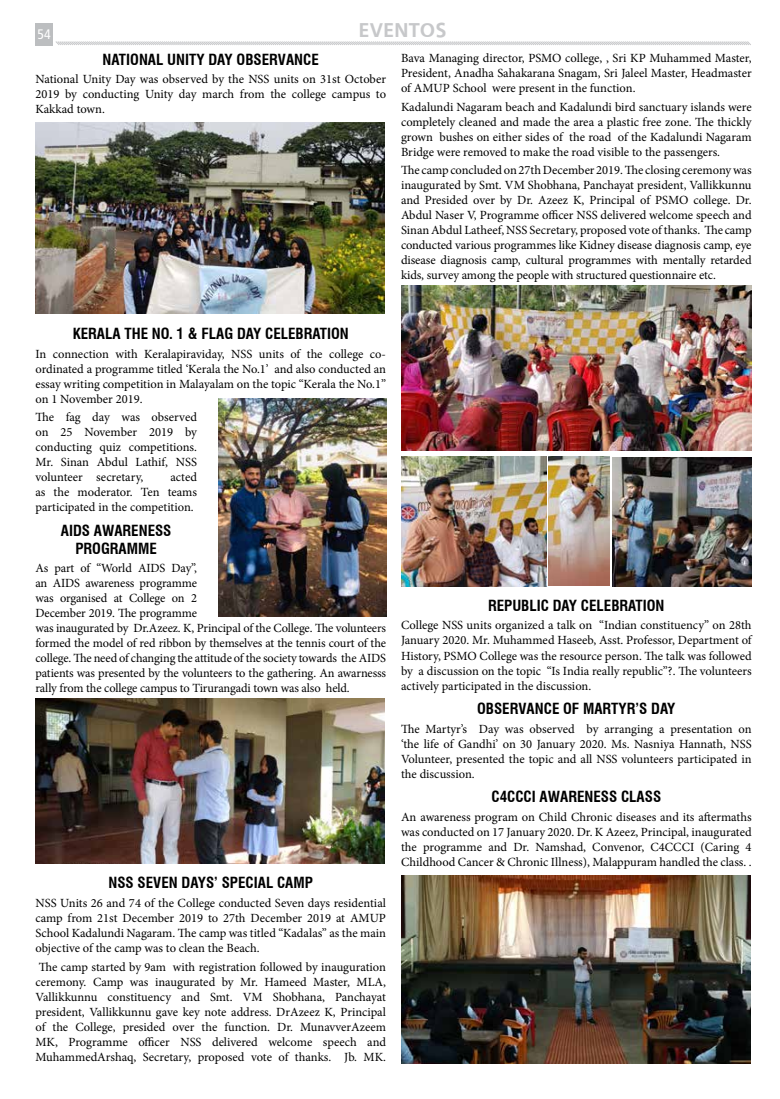
<style>
.page{position:relative;width:780px;height:1099px;background:#fff}
.page>*{position:absolute;margin:0;border:0;box-sizing:border-box;transform-origin:0 0}
.t1{font:700 20.62px "Frutiger";color:#c7c8ca}
.t2{font:700 condensed 15px/17.5px "Swiss 721 BT";color:#000;text-align:center}
.t3{font:condensed 13.75px "Frutiger LT Std";color:#fff}
.t4{font:12.5px/15px "Minion Pro";letter-spacing:-.005em;color:#000;text-align:justify}
</style>
<div class="page">
<svg style="left:55px;top:41px;width:696px;height:4px;background:#dcddde"></svg>
<div style="left:35px;top:23px;width:18px;height:22px;background:#bcbec0"></div>
<img style="left:35px;top:123px;width:349px;height:190px">
<img style="left:35px;top:698px;width:349px;height:165px">
<img style="left:218px;top:399px;width:168px;height:218px">
<img style="left:401px;top:285px;width:350px;height:165px">
<img style="left:549px;top:456px;width:60px;height:129px">
<img style="left:401px;top:456px;width:145px;height:130px">
<img style="left:612px;top:458px;width:139px;height:128px">
<img style="left:401px;top:875px;width:349px;height:188px">
<p class="t3" style="left:37px;top:27px;width:15px">54</p>
<h1 class="t1" style="left:358px;top:18px;width:89px">EVENTOS</h1>
<p class="t2" style="left:103px;top:50px;width:218px">NATIONAL UNITY DAY OBSERVANCE</p>
<p class="t4" style="left:35px;top:72px;width:352px">National Unity Day was observed by the NSS units on 31st October 2019 by conducting Unity day march from the college campus to Kakkad town.</p>
<p class="t4" style="left:401px;top:51px;width:352px">Bava Managing director, PSMO college, , Sri KP Muhammed Master, President, Anadha Sahakarana Snagam, Sri Jaleel Master, Headmaster of AMUP School were present in the function.</p>
<p class="t4" style="left:401px;top:99px;width:352px">Kadalundi Nagaram beach and Kadalundi bird sanctuary islands were completely cleaned and made the area a plastic free zone. The thickly grown bushes on either sides of the road of the Kadalundi Nagaram Bridge were removed to make the road visible to the passengers.</p>
<p class="t4" style="left:401px;top:163px;width:352px">The camp concluded on 27th December 2019. The closing ceremony was inaugurated by Smt. VM Shobhana, Panchayat president, Vallikkunnu and Presided over by Dr. Azeez K, Principal of PSMO college. Dr.<br>Abdul Naser V, Programme officer NSS delivered welcome speech and Sinan Abdul Latheef, NSS Secretary, proposed vote of thanks. The camp conducted various programmes like Kidney disease diagnosis camp, eye disease diagnosis camp, cultural programmes with mentally retarded kids, survey among the people with structured questionnaire etc.</p>
<p class="t2" style="left:73px;top:325px;width:277px">KERALA THE NO. 1 &amp; FLAG DAY CELEBRATION</p>
<p class="t4" style="left:35px;top:346px;width:352px">In connection with Keralapiraviday, NSS units of the college co&shy;ordinated a programme titled ‘Kerala the No.1’ and also conducted an essay writing competition in Malayalam on the topic “Kerala the No.1” on 1 November 2019.</p>
<p class="t4" style="left:35px;top:410px;width:163px">The fag day was observed on 25 November 2019 by conducting quiz competitions.<br>Mr. Sinan Abdul Lathif, NSS volunteer secretary,</p>
<p class="t4" style="left:35px;top:470px;width:163px;text-indent:135px">acted as the moderator. Ten teams participated in the competition.</p>
<p class="t2" style="left:61px;top:522px;width:112px">AIDS AWARENESS<br>PROGRAMME</p>
<p class="t4" style="left:35px;top:560px;width:352px;text-align:left">As part of “World AIDS Day”,<br>an AIDS awareness programme<br>was organised at College on 2<br>December 2019. The programme<br>was inaugurated by Dr.Azeez. K, Principal of the College. The volunteers formed the model of red ribbon by themselves at the tennis court of the college. The need of changing the attitude of the society towards the AIDS patients was presented by the volunteers to the gathering. An awarnesss rally from the college campus to Tirurangadi town was also held.</p>
<p class="t2" style="left:108px;top:874px;width:206px">NSS SEVEN DAYS’ SPECIAL CAMP</p>
<p class="t4" style="left:35px;top:895px;width:352px">NSS Units 26 and 74 of the College conducted Seven days residential camp from 21st December 2019 to 27th December 2019 at AMUP School Kadalundi Nagaram. The camp was titled “Kadalas” as the main objective of the camp was to clean the Beach.</p>
<p class="t4" style="left:35px;top:959px;width:352px">The camp started by 9am with registration followed by inauguration ceremony. Camp was inaugurated by Mr. Hameed Master, MLA, Vallikkunnu constituency and Smt. VM Shobhana, Panchayat president, Vallikkunnu gave key note address. DrAzeez K, Principal of the College, presided over the function. Dr. MunavverAzeem MK, Programme officer NSS delivered welcome speech and MuhammedArshaq, Secretary, proposed vote of thanks. Jb. MK.</p>
<p class="t2" style="left:488px;top:596px;width:178px">REPUBLIC DAY CELEBRATION</p>
<p class="t4" style="left:401px;top:618px;width:352px">College NSS units organized a talk on “Indian constituency” on 28th January 2020. Mr. Muhammed Haseeb, Asst. Professor, Department of History, PSMO College was the resource person. The talk was followed by a discussion on the topic “Is India really republic”?. The volunteers actively participated in the discussion.</p>
<p class="t2" style="left:477px;top:700px;width:200px">OBSERVANCE OF MARTYR’S DAY</p>
<p class="t4" style="left:401px;top:721px;width:352px">The Martyr’s Day was observed by arranging a presentation on ‘the life of Gandhi’ on 30 January 2020. Ms. Nasniya Hannath, NSS Volunteer, presented the topic and all NSS volunteers participated in the discussion.</p>
<p class="t2" style="left:491px;top:788px;width:171px">C4CCCI AWARENESS CLASS</p>
<p class="t4" style="left:401px;top:809px;width:352px">An awareness program on Child Chronic diseases and its aftermaths was conducted on 17 January 2020. Dr. K Azeez, Principal, inaugurated the programme and Dr. Namshad, Convenor, C4CCCI (Caring 4<br>Childhood Cancer &amp; Chronic Illness), Malappuram handled the class. .</p>
</div>
